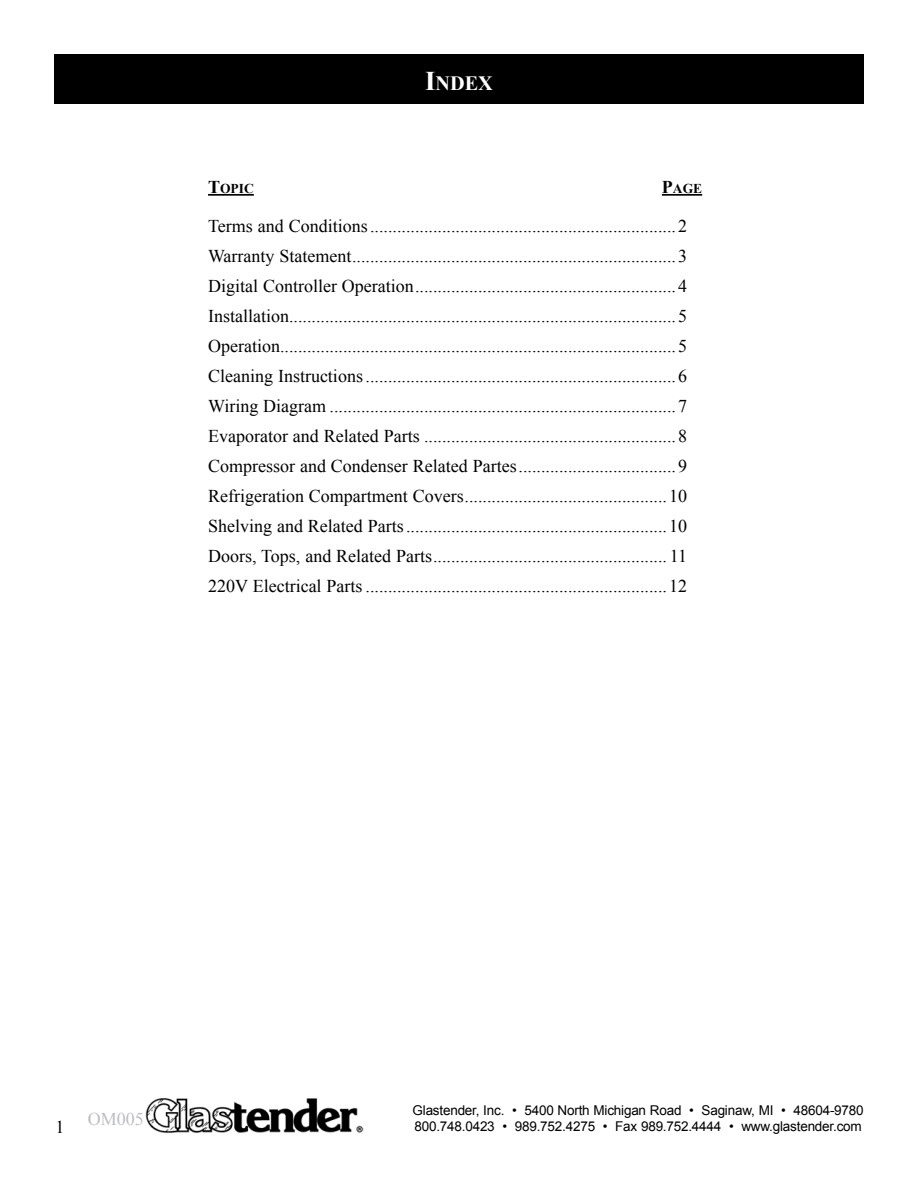
<style>
.page{position:relative;width:918px;height:1188px;background:#fff}
.page>*{position:absolute;margin:0;border:0;box-sizing:border-box;transform-origin:0 0}
.t1{font:700 20.25px "Times New Roman";color:#fff}
.t2{font:18px/30px "Times New Roman";color:#000;text-align:justify}
.t3{font:18px "Times New Roman";color:#bcbec0}
.t4{font:13.5px "Arial";letter-spacing:-.015em;color:#000}
.t5{font:700 13.5px "Times New Roman";color:#000}
.s1{font-size:27px}
.s2{font-size:18px}
</style>
<div class="page">
<div style="left:54px;top:54px;width:810px;height:50px;background:#000"></div>
<img style="left:146px;top:1098px;width:217px;height:35px">
<hr style="left:208px;top:194px;width:46px;height:2px;background:#000">
<hr style="left:662px;top:194px;width:40px;height:2px;background:#000">
<p class="t1" style="left:425px;top:69px;width:69px"><span class="s1">I</span>NDEX</p>
<p class="t5" style="left:208px;top:179px;width:46px"><span class="s2">T</span>OPIC</p>
<p class="t5" style="left:662px;top:179px;width:42px"><span class="s2">P</span>AGE</p>
<p class="t2" style="left:208px;top:211px;width:481px">Terms and Conditions....................................................................2<br>Warranty Statement........................................................................ 3<br>Digital Controller Operation.......................................................... 4<br>Installation...................................................................................... 5<br>Operation........................................................................................ 5<br>Cleaning Instructions.....................................................................6<br>Wiring Diagram ............................................................................. 7<br>Evaporator and Related Parts ........................................................8<br>Compressor and Condenser Related Partes...................................9<br>Refrigeration Compartment Covers.............................................10<br>Shelving and Related Parts..........................................................10<br>Doors, Tops, and Related Parts.................................................... 11<br>220V Electrical Parts ................................................................... 12</p>
<p class="t2" style="left:56px;top:1111px;width:10px">1</p>
<p class="t3" style="left:88px;top:1107px;width:57px">OM005</p>
<p class="t4" style="left:413px;top:1101px;width:453px">Glastender, Inc. • 5400 North Michigan Road • Saginaw, MI • 48604-9780</p>
<p class="t4" style="left:414px;top:1118px;width:449px">800.748.0423 • 989.752.4275 • Fax 989.752.4444 • www.glastender.com</p>
</div>
